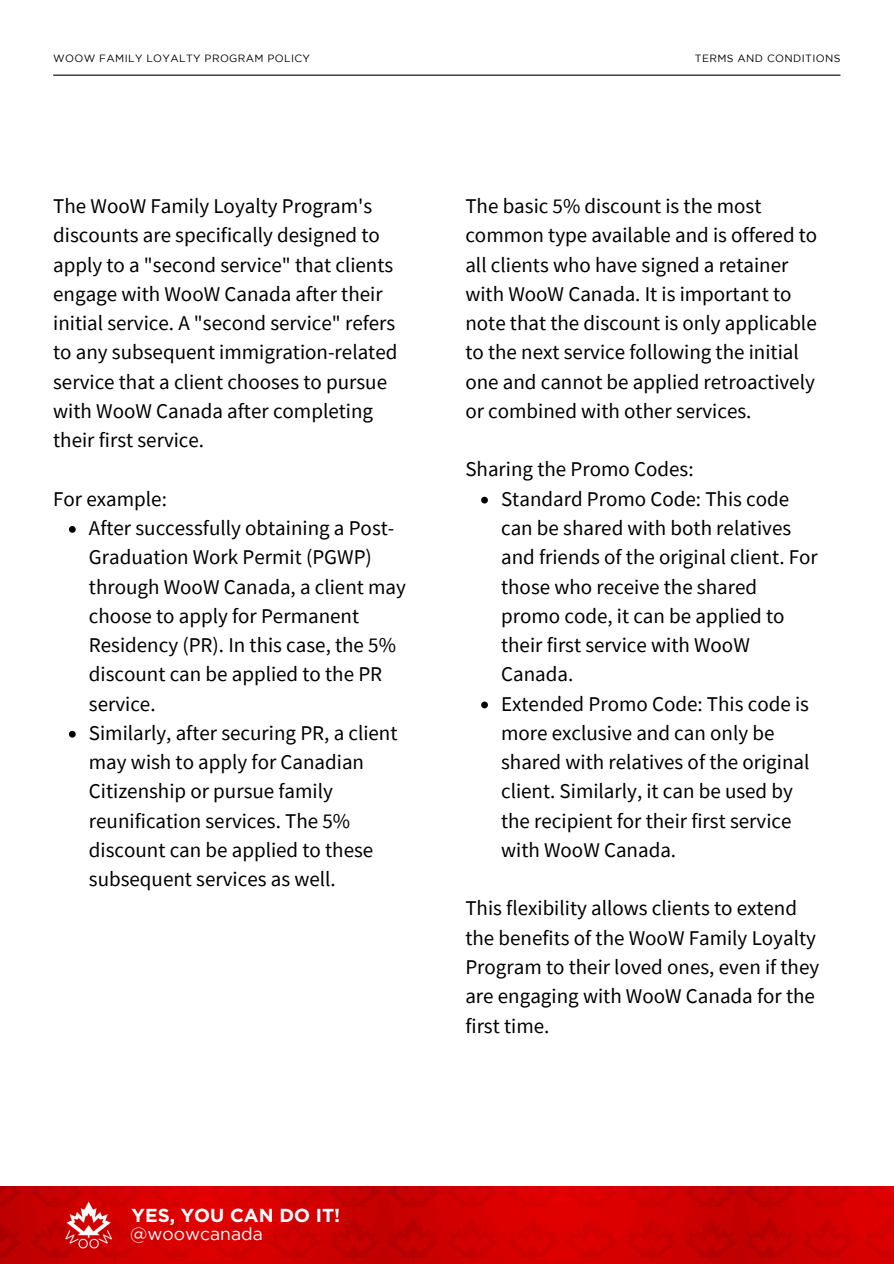
<style>
.page{position:relative;width:894px;height:1264px;background:#fff}
.page>*{position:absolute;margin:0;border:0;box-sizing:border-box;transform-origin:0 0}
.t1{font:21px/29.2px "Source Sans Pro";color:#000}
.t2{font:700 18.75px "Gotham";color:#fff}
.t3{font:17.55px "Gotham";color:#fff}
.t4{font:10.5px "Gotham";letter-spacing:.035em;color:#000}
</style>
<div class="page">
<img style="left:0;top:1186px;width:893px;height:77px">
<img style="left:57px;top:1195px;width:64px;height:58px">
<hr style="left:53px;top:75px;width:787px;height:1px;background:#000">
<svg style="left:69px;top:526px;width:7px;height:6px"></svg>
<svg style="left:69px;top:730px;width:7px;height:7px"></svg>
<svg style="left:481px;top:496px;width:7px;height:7px"></svg>
<svg style="left:481px;top:701px;width:7px;height:7px"></svg>
<h1 class="t4" style="left:53px;top:54px;width:258px">WOOW FAMILY LOYALTY PROGRAM POLICY</h1>
<h1 class="t4" style="left:694px;top:54px;width:147px">TERMS AND CONDITIONS</h1>
<p class="t1" style="left:53px;top:191px;width:345px">The WooW Family Loyalty Program's discounts are specifically designed to apply to a "second service" that clients engage with WooW Canada after their initial service. A "second service" refers to any subsequent immigration-related service that a client chooses to pursue with WooW Canada after completing their first service.</p>
<p class="t1" style="left:53px;top:483px;width:115px">For example:</p>
<h1 class="t1" style="left:89px;top:513px;width:318px">After successfully obtaining a Post-<br>Graduation Work Permit (PGWP) through WooW Canada, a client may choose to apply for Permanent<br>Residency (PR). In this case, the 5% discount can be applied to the PR service.</h1>
<p class="t1" style="left:89px;top:717px;width:310px">Similarly, after securing PR, a client may wish to apply for Canadian<br>Citizenship or pursue family reunification services. The 5% discount can be applied to these subsequent services as well.</p>
<p class="t1" style="left:465px;top:191px;width:353px">The basic 5% discount is the most common type available and is offered to all clients who have signed a retainer with WooW Canada. It is important to note that the discount is only applicable to the next service following the initial one and cannot be applied retroactively or combined with other services.</p>
<h2 class="t1" style="left:465px;top:454px;width:229px">Sharing the Promo Codes:</h2>
<p class="t1" style="left:501px;top:483px;width:318px">Standard Promo Code: This code can be shared with both relatives and friends of the original client. For those who receive the shared promo code, it can be applied to their first service with WooW<br>Canada.</p>
<p class="t1" style="left:501px;top:688px;width:310px">Extended Promo Code: This code is more exclusive and can only be shared with relatives of the original client. Similarly, it can be used by the recipient for their first service with WooW Canada.</p>
<h3 class="t1" style="left:465px;top:893px;width:355px">This flexibility allows clients to extend the benefits of the WooW Family Loyalty Program to their loved ones, even if they are engaging with WooW Canada for the first time.</h3>
<p class="t2" style="left:132px;top:1204px;width:210px">YES, YOU CAN DO IT!</p>
<p class="t3" style="left:130px;top:1227px;width:134px">@woowcanada</p>
</div>
